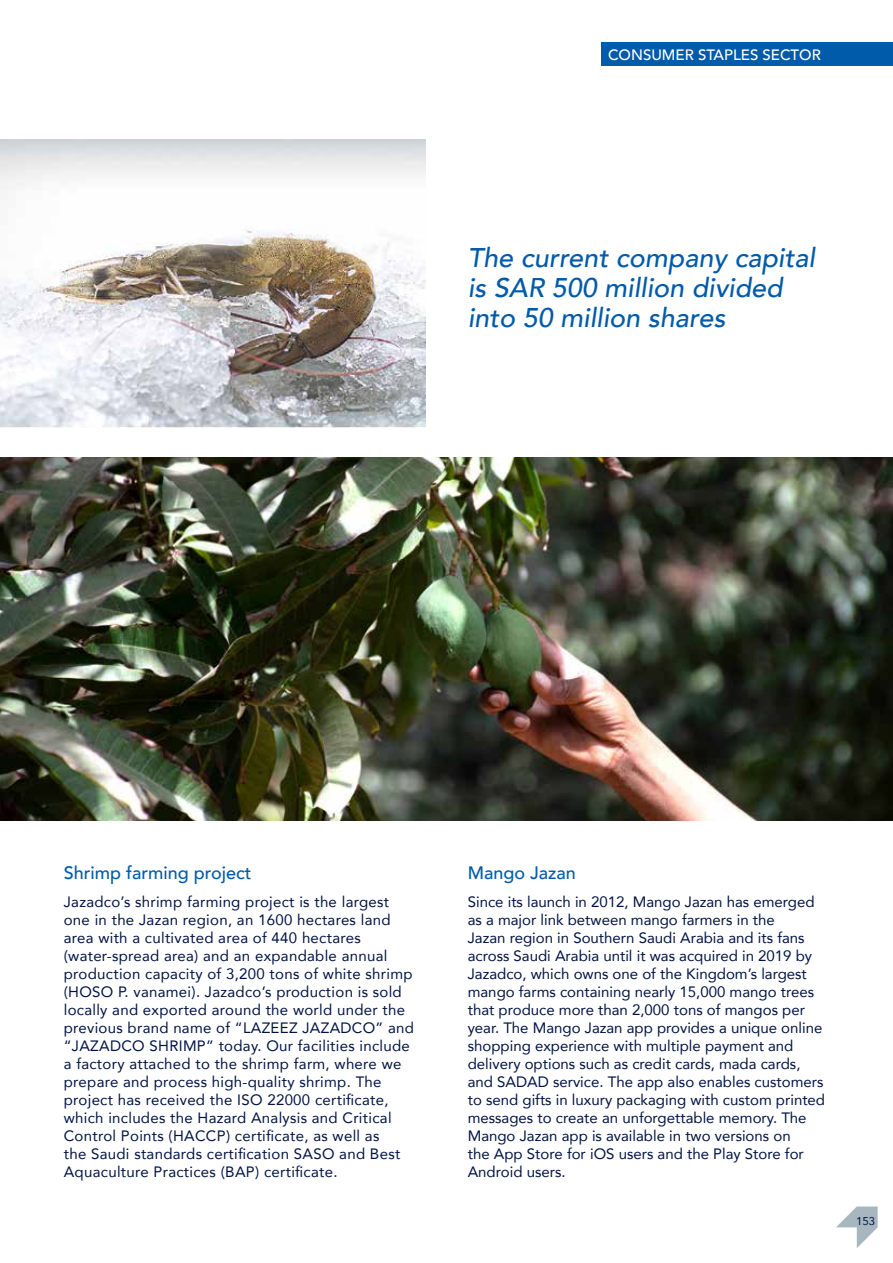
<style>
.page{position:relative;width:893px;height:1263px;background:#fff}
.page>*{position:absolute;margin:0;border:0;box-sizing:border-box;transform-origin:0 0}
.t1{font:italic 500 27px/30px "Avenir";color:#005baa}
.t2{font:500 18px "Avenir";color:#005baa}
.t3{font:15px/18px "Avenir";letter-spacing:.02em;color:#001344}
.t4{font:15px/18px "Avenir";color:#001344}
.t5{font:500 15px "Avenir";color:#fff}
.t6{font:11.25px "Avenir";color:#001344}
</style>
<div class="page">
<svg style="left:836px;top:1206px;width:42px;height:42px"></svg>
<img style="left:1px;top:457px;width:892px;height:364px">
<img style="left:1px;top:140px;width:424px;height:287px">
<div style="left:602px;top:43px;width:291px;height:23px;background:#005baa"></div>
<p class="t5" style="left:608px;top:42px;width:214px">CONSUMER STAPLES SECTOR</p>
<h1 class="t1" style="left:468px;top:243px;width:349px">The current company capital is SAR 500 million divided into 50 million shares</h1>
<p class="t2" style="left:64px;top:857px;width:189px">Shrimp farming project</p>
<p class="t3" style="left:64px;top:893px;width:352px">Jazadco’s shrimp farming project is the largest one in the Jazan region, an 1600 hectares land area with a cultivated area of 440 hectares (water-spread area) and an expandable annual production capacity of 3,200 tons of white shrimp (HOSO P. vanamei). Jazadco’s production is sold locally and exported around the world under the previous brand name of “LAZEEZ JAZADCO” and “JAZADCO SHRIMP” today. Our facilities include a factory attached to the shrimp farm, where we prepare and process high-quality shrimp. The project has received the ISO 22000 certificate, which includes the Hazard Analysis and Critical Control Points (HACCP) certificate, as well as<br>the Saudi standards certification SASO and Best Aquaculture Practices (BAP) certificate.</p>
<p class="t2" style="left:468px;top:857px;width:110px">Mango Jazan</p>
<p class="t4" style="left:468px;top:893px;width:359px">Since its launch in 2012, Mango Jazan has emerged as a major link between mango farmers in the<br>Jazan region in Southern Saudi Arabia and its fans across Saudi Arabia until it was acquired in 2019 by Jazadco, which owns one of the Kingdom’s largest mango farms containing nearly 15,000 mango trees that produce more than 2,000 tons of mangos per year. The Mango Jazan app provides a unique online shopping experience with multiple payment and delivery options such as credit cards, mada cards, and SADAD service. The app also enables customers to send gifts in luxury packaging with custom printed messages to create an unforgettable memory. The Mango Jazan app is available in two versions on<br>the App Store for iOS users and the Play Store for Android users.</p>
<p class="t6" style="left:856px;top:1212px;width:20px">153</p>
</div>
